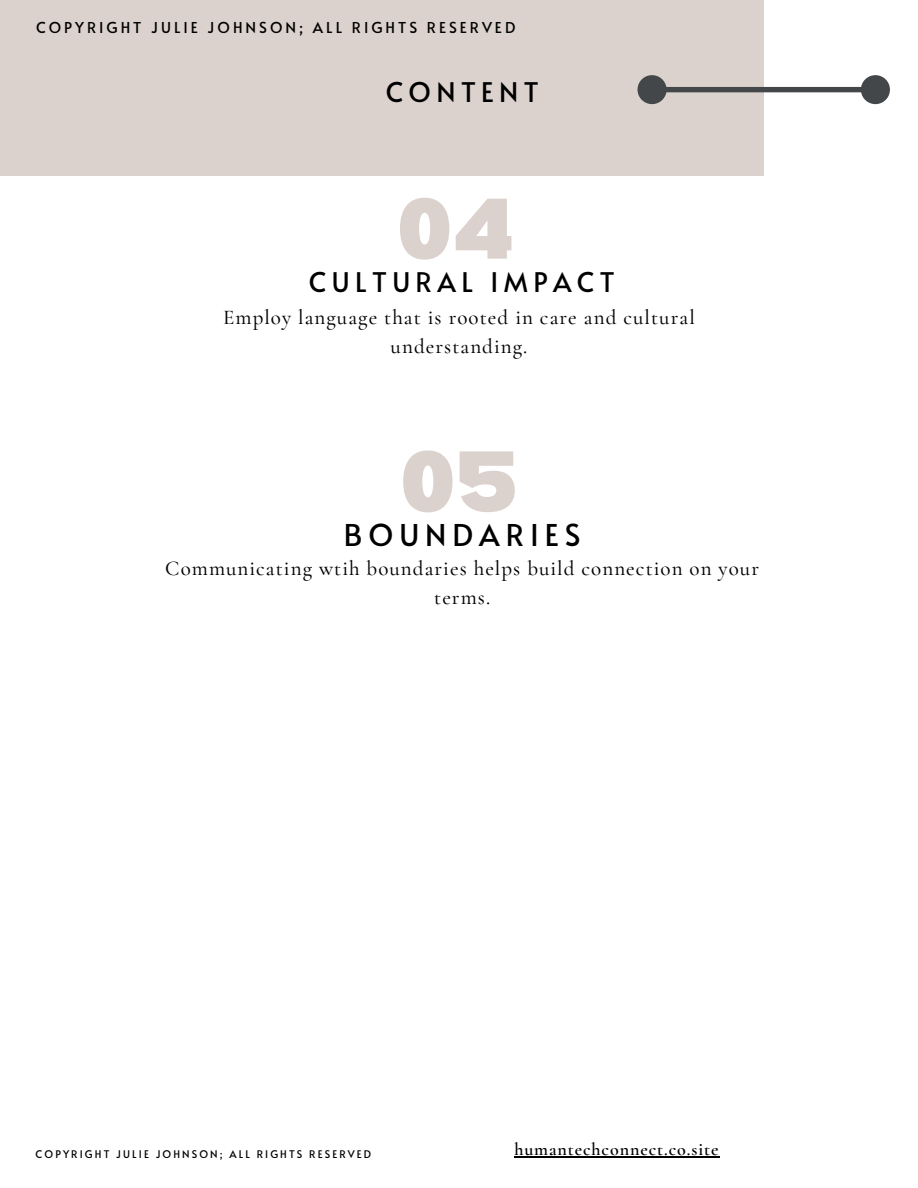
<style>
.page{position:relative;width:918px;height:1188px;background:#fff}
.page>*{position:absolute;margin:0;border:0;box-sizing:border-box;transform-origin:0 0}
.t1{font:900 84px "Bernoru";color:#dbd2cd}
.t2{font:30px "Alata";letter-spacing:.2em;color:#000}
.t3{font:27px "Alata";letter-spacing:.2em;color:#000}
.t4{font:500 21px/29.2px "Cormorant Garamond";letter-spacing:.05em;color:#000;text-align:center}
.t5{font:600 18px "Cormorant Garamond";letter-spacing:.05em;color:#000}
.t6{font:15px "Alata";letter-spacing:.2em;color:#000}
.t7{font:10.5px "Alata";letter-spacing:.2em;color:#000}
</style>
<div class="page">
<div style="left:0;top:0;width:763px;height:176px;background:#dbd2cd"></div>
<svg style="left:638px;top:75px;width:252px;height:29px"></svg>
<hr style="left:514px;top:1156px;width:205px;height:2px;background:#000">
<p class="t6" style="left:36px;top:17px;width:481px">COPYRIGHT JULIE JOHNSON; ALL RIGHTS RESERVED</p>
<p class="t3" style="left:386px;top:73px;width:154px">CONTENT</p>
<p class="t1" style="left:397px;top:181px;width:119px">04</p>
<p class="t3" style="left:309px;top:263px;width:307px">CULTURAL IMPACT</p>
<p class="t4" style="left:223px;top:303px;width:473px">Employ language that is rooted in care and cultural understanding.</p>
<p class="t1" style="left:400px;top:433px;width:119px">05</p>
<p class="t2" style="left:344px;top:513px;width:238px">BOUNDARIES</p>
<p class="t4" style="left:165px;top:554px;width:595px">Communicating wtih boundaries helps build connection on your terms.</p>
<p class="t7" style="left:36px;top:1146px;width:337px">COPYRIGHT JULIE JOHNSON; ALL RIGHTS RESERVED</p>
<p class="t5" style="left:514px;top:1139px;width:206px">humantechconnect.co.site</p>
</div>
